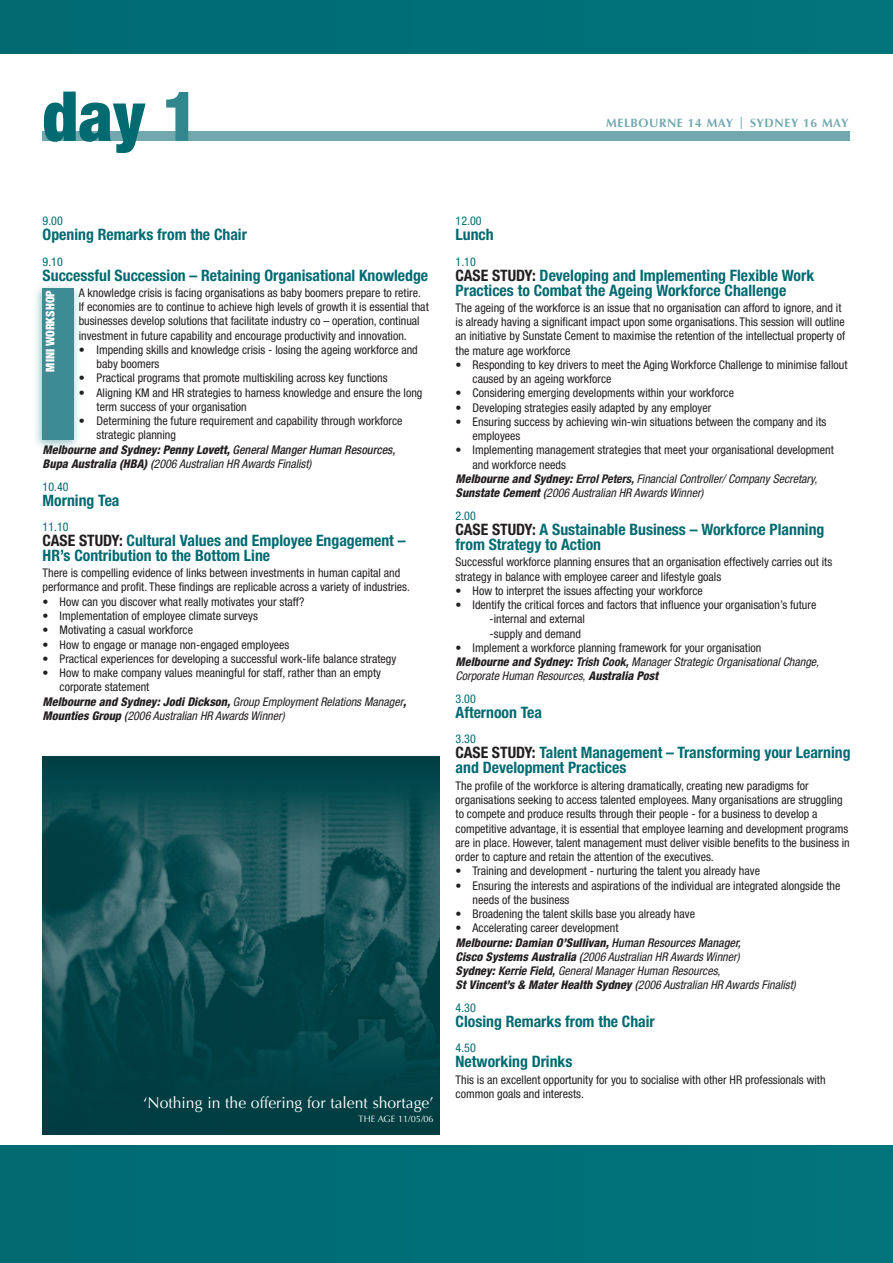
<style>
.page{position:relative;width:893px;height:1263px;background:#fff}
.page>*{position:absolute;margin:0;border:0;box-sizing:border-box;transform-origin:0 0}
.t1{font:900 condensed 69px "Helvetica Neue";color:#006a71}
.B_-_Session_Title{font:700 condensed 15.75px/15px "Helvetica Neue";color:#006a71}
.t2{font:15.75px "Optima";color:#fff}
.C_-_Bodybullet{font:condensed 12px/14.2px "Helvetica Neue";color:#231f20}
.C_-_Body_main{font:condensed 12px/14.2px "Helvetica Neue";color:#231f20}
.D_-_Speaker_credits{font:italic condensed 12px/14.2px "Helvetica Neue";color:#231f20}
.D_-_Speaker_credits-2{font:italic 800 condensed 12px/14.2px "Helvetica Neue";color:#231f20}
.A_-_Start_time{font:condensed 12px "Helvetica Neue";color:#006a71}
.C_-_Bodysubbullet{font:condensed 12px "Helvetica Neue";color:#231f20}
.t3{font:700 12px "Optima";letter-spacing:.05em;color:#71a8ae}
.V_-_vertical_banner{font:900 condensed 12px "Helvetica Neue";color:#fff}
.t4{font:9.15px "Optima";color:#fff}
.s1{color:#32878e}
.s2{font-weight:500}
.s3{font-weight:400}
.s4{color:#231f20}
.s5{font-weight:800}
.s6{font-weight:700}
</style>
<div class="page">
<div style="left:0;top:1146px;width:893px;height:117px;background:#006f76"></div>
<div style="left:43px;top:132px;width:807px;height:9px;background:#71a8ae"></div>
<div style="left:31px;top:281px;width:50px;height:171px;background:#006a71;opacity:.4"></div>
<div style="left:43px;top:288px;width:31px;height:152px;background:#3e8c93"></div>
<div style="left:0;top:0;width:893px;height:53px;background:#006f76"></div>
<img style="left:43px;top:756px;width:397px;height:378px">
<p class="t1" style="left:43px;top:74px;width:158px">day <span class="s1">1</span></p>
<p class="t3" style="left:606px;top:116px;width:244px">MELBOURNE 14 MAY | SYDNEY 16 MAY</p>
<p class="A_-_Start_time" style="left:43px;top:214px;width:22px">9.00</p>
<p class="B_-_Session_Title" style="left:43px;top:227px;width:206px">Opening Remarks from the Chair</p>
<p class="A_-_Start_time" style="left:43px;top:254px;width:22px">9.10</p>
<p class="B_-_Session_Title" style="left:43px;top:267px;width:387px">Successful Succession – Retaining Organisational Knowledge</p>
<p class="C_-_Body_main" style="left:79px;top:285px;width:352px">A knowledge crisis is facing organisations as baby boomers prepare to retire.<br>If economies are to continue to achieve high levels of growth it is essential that businesses develop solutions that facilitate industry co – operation, continual investment in future capability and encourage productivity and innovation.</p>
<p class="C_-_Bodybullet" style="left:97px;top:342px;width:323px;text-indent:-18px">• I mpending skills and knowledge crisis - losing the ageing workforce and baby boomers</p>
<p class="C_-_Bodybullet" style="left:79px;top:371px;width:310px">• Practical programs that promote multiskiling across key functions</p>
<p class="C_-_Bodybullet" style="left:97px;top:385px;width:327px;text-indent:-18px">• Aligning KM and HR strategies to harness knowledge and ensure the long term success of your organisation</p>
<p class="C_-_Bodybullet" style="left:97px;top:414px;width:307px;text-indent:-18px">• Determining the future requirement and capability through workforce strategic planning</p>
<p class="D_-_Speaker_credits-2" style="left:43px;top:442px;width:354px">Melbourne and Sydney: Penny Lovett, <span class="s2">General Manger Human Resources,<br></span>Bupa Australia (HBA) <span class="s2">(</span><span class="s3">2006 Australian HR Awards Finalist)</span></p>
<p class="A_-_Start_time" style="left:43px;top:480px;width:27px">10.40</p>
<p class="B_-_Session_Title" style="left:43px;top:492px;width:78px">Morning Tea</p>
<p class="A_-_Start_time" style="left:43px;top:520px;width:27px">11.10</p>
<p class="B_-_Session_Title" style="left:43px;top:532px;width:364px"><span class="s4">Case Study:</span> Cultural Values and Employee Engagement –<br>HR’s Contribution to the Bottom Line</p>
<p class="C_-_Body_main" style="left:43px;top:566px;width:369px">There is compelling evidence of links between investments in human capital and performance and profit. These findings are replicable across a variety of industries.</p>
<p class="C_-_Bodybullet" style="left:43px;top:594px;width:263px">• How can you discover what really motivates your staff?</p>
<p class="C_-_Bodybullet" style="left:43px;top:608px;width:217px">• I mplementation of employee climate surveys</p>
<p class="C_-_Bodybullet" style="left:43px;top:623px;width:152px">• Motivating a casual workforce</p>
<p class="C_-_Bodybullet" style="left:43px;top:637px;width:248px">• How to engage or manage non-engaged employees</p>
<p class="C_-_Bodybullet" style="left:43px;top:651px;width:355px">• Practical experiences for developing a successful work-life balance strategy</p>
<p class="C_-_Bodybullet" style="left:60px;top:665px;width:323px;text-indent:-17px">• How to make company values meaningful for staff, rather than an empty corporate statement</p>
<p class="D_-_Speaker_credits" style="left:43px;top:694px;width:365px"><span class="s5">Melbourne and Sydney: Jodi Dickson,</span> Group Employment Relations Manager<span class="s5">,<br>Mounties Group</span> <span class="s2">(</span>2006 Australian HR Awards Winner)</p>
<p class="V_-_vertical_banner" style="left:43px;top:371px;width:83px;rotate:-90deg">Mini Workshop</p>
<p class="t2" style="left:143px;top:1094px;width:292px">‘Nothing in the offering for talent shortage’</p>
<p class="t4" style="left:359px;top:1113px;width:77px">Th e Ag e 11/05/06</p>
<p class="A_-_Start_time" style="left:456px;top:214px;width:27px">12.00</p>
<p class="B_-_Session_Title" style="left:456px;top:227px;width:40px">Lunch</p>
<p class="A_-_Start_time" style="left:456px;top:254px;width:22px">1.10</p>
<p class="B_-_Session_Title" style="left:456px;top:267px;width:360px"><span class="s4">Case Study:</span> Developing and Implementing Flexible Work<br>Practices to Combat the Ageing Workforce Challenge</p>
<p class="C_-_Body_main" style="left:456px;top:300px;width:391px">The ageing of the workforce is an issue that no organisation can afford to ignore, and it is already having a significant impact upon some organisations. This session will outline an initiative by Sunstate Cement to maximise the retention of the intellectual property of the mature age workforce</p>
<p class="C_-_Bodybullet" style="left:473px;top:357px;width:376px;text-indent:-17px">• Responding to key drivers to meet the Aging Workforce Challenge to minimise fallout caused by an ageing workforce</p>
<p class="C_-_Bodybullet" style="left:456px;top:386px;width:280px">• Considering emerging developments within your workforce</p>
<p class="C_-_Bodybullet" style="left:456px;top:400px;width:257px">• Developing strategies easily adapted by any employer</p>
<p class="C_-_Bodybullet" style="left:473px;top:414px;width:355px;text-indent:-17px">• Ensuring success by achieving win-win situations between the company and its employees</p>
<p class="C_-_Bodybullet" style="left:473px;top:443px;width:363px;text-indent:-17px">• I mplementing management strategies that meet your organisational development and workforce needs</p>
<p class="D_-_Speaker_credits" style="left:456px;top:471px;width:363px"><span class="s5">Melbourne and Sydney:</span> <span class="s6">Errol Peters,</span> Financial Controller/ Company Secretary,<br><span class="s5">Sunstate Cement</span> <span class="s2">(</span>2006 Australian HR Awards Winner)</p>
<p class="A_-_Start_time" style="left:456px;top:509px;width:22px">2.00</p>
<p class="B_-_Session_Title" style="left:456px;top:522px;width:370px"><span class="s4">Case Study:</span> A Sustainable Business – Workforce Planning from Strategy to Action</p>
<p class="C_-_Body_main" style="left:456px;top:555px;width:378px">Successful workforce planning ensures that an organisation effectively carries out its strategy in balance with employee career and lifestyle goals</p>
<p class="C_-_Bodybullet" style="left:456px;top:583px;width:249px">• H ow to interpret the issues affecting your workforce</p>
<p class="C_-_Bodybullet" style="left:456px;top:598px;width:362px">• Identify the critical forces and factors that influence your organisation’s future</p>
<p class="C_-_Bodysubbullet" style="left:490px;top:612px;width:97px">-internal and external</p>
<p class="C_-_Bodysubbullet" style="left:490px;top:626px;width:93px">-supply and demand</p>
<p class="C_-_Bodybullet" style="left:456px;top:640px;width:307px">• I mplement a workforce planning framework for your organisation</p>
<p class="D_-_Speaker_credits" style="left:456px;top:655px;width:365px"><span class="s5">Melbourne and Sydney:</span> <span class="s6">Trish Cook,</span> Manager Strategic Organisational Change,<br>Corporate Human Resources, <span class="s5">Australia Post</span></p>
<p class="A_-_Start_time" style="left:456px;top:692px;width:22px">3.00</p>
<p class="B_-_Session_Title" style="left:456px;top:705px;width:88px">Afternoon Tea</p>
<p class="A_-_Start_time" style="left:456px;top:732px;width:22px">3.30</p>
<p class="B_-_Session_Title" style="left:456px;top:745px;width:396px"><span class="s4">Case Study:</span> Talent Management – Transforming your Learning and Development Practices</p>
<p class="C_-_Body_main" style="left:456px;top:778px;width:396px">The profile of the workforce is altering dramatically, creating new paradigms for organisations seeking to access talented employees. Many organisations are struggling to compete and produce results through their people - for a business to develop a competitive advantage, it is essential that employee learning and development programs are in place. However, talent management must deliver visible benefits to the business in order to capture and retain the attention of the executives.</p>
<p class="C_-_Bodybullet" style="left:456px;top:864px;width:306px">• Training and development - nurturing the talent you already have</p>
<p class="C_-_Bodybullet" style="left:473px;top:878px;width:369px;text-indent:-17px">• Ensuring the interests and aspirations of the individual are integrated alongside the needs of the business</p>
<p class="C_-_Bodybullet" style="left:456px;top:907px;width:241px">• Broadening the talent skills base you already have</p>
<p class="C_-_Bodybullet" style="left:456px;top:921px;width:165px">• Accelerating career development</p>
<p class="D_-_Speaker_credits-2" style="left:456px;top:935px;width:287px">Melbourne: Damian O’Sullivan, <span class="s2">Human Resources Manager,<br></span>Cisco Systems Australia <span class="s2">(</span><span class="s3">2006 Australian HR Awards Winner)</span></p>
<p class="D_-_Speaker_credits" style="left:456px;top:964px;width:342px"><span class="s5">Sydney:</span> <span class="s6">Kerrie Field,</span> General Manager Human Resources,<br><span class="s5">St Vincent’s &amp; Mater Health Sydney</span> <span class="s2">(</span>2006 Australian HR Awards Finalist)</p>
<p class="A_-_Start_time" style="left:456px;top:1001px;width:22px">4.30</p>
<p class="B_-_Session_Title" style="left:456px;top:1014px;width:201px">Closing Remarks from the Chair</p>
<p class="A_-_Start_time" style="left:456px;top:1041px;width:22px">4.50</p>
<p class="B_-_Session_Title" style="left:456px;top:1054px;width:118px">Networking Drinks</p>
<p class="C_-_Body_main" style="left:456px;top:1072px;width:371px">This is an excellent opportunity for you to socialise with other HR professionals with common goals and interests.</p>
</div>
